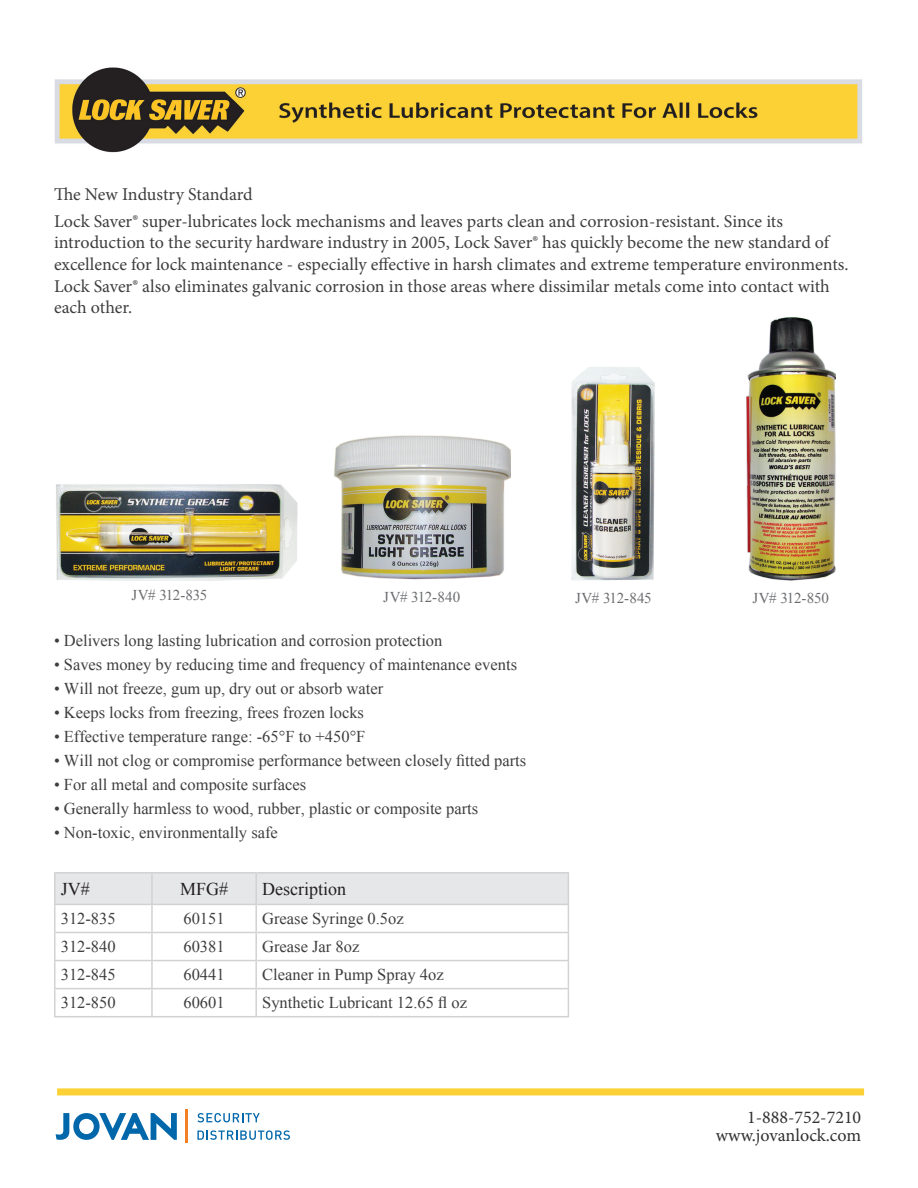
<style>
.page{position:relative;width:918px;height:1188px;background:#fff}
.page>*{position:absolute;margin:0;border:0;box-sizing:border-box;transform-origin:0 0}
.t1{font:18px/21.6px "Minion Pro";color:#3e3e3f}
.t2{font:18px "Minion Pro";color:#312f30}
.t3{font:18px "Times New Roman";color:#231f20}
.t4{font:16.5px "Times New Roman";color:#3e3e3f}
.Body_text{font:15px "Times New Roman";letter-spacing:-.02em;color:#6c6d70}
</style>
<div class="page">
<img style="left:56px;top:484px;width:241px;height:97px">
<img style="left:334px;top:435px;width:177px;height:145px">
<img style="left:571px;top:367px;width:84px;height:214px">
<img style="left:746px;top:318px;width:90px;height:263px">
<hr style="left:54px;top:872px;width:98px;height:2px;background:#d1d2d4">
<hr style="left:54px;top:874px;width:2px;height:30px;background:#d1d2d4">
<hr style="left:152px;top:872px;width:104px;height:2px;background:#d1d2d4">
<hr style="left:256px;top:872px;width:313px;height:2px;background:#d1d2d4">
<hr style="left:54px;top:904px;width:98px;height:1px;background:#d1d2d4">
<hr style="left:54px;top:905px;width:2px;height:27px;background:#d1d2d4">
<hr style="left:54px;top:933px;width:2px;height:27px;background:#d1d2d4">
<hr style="left:54px;top:961px;width:2px;height:27px;background:#d1d2d4">
<hr style="left:54px;top:989px;width:2px;height:27px;background:#d1d2d4">
<svg style="left:55px;top:874px;width:514px;height:142px"></svg>
<hr style="left:54px;top:932px;width:98px;height:1px;background:#d1d2d4">
<hr style="left:54px;top:960px;width:98px;height:1px;background:#d1d2d4">
<hr style="left:54px;top:988px;width:98px;height:1px;background:#d1d2d4">
<hr style="left:54px;top:1016px;width:98px;height:1px;background:#d1d2d4">
<hr style="left:152px;top:932px;width:104px;height:1px;background:#d1d2d4">
<hr style="left:256px;top:932px;width:313px;height:1px;background:#d1d2d4">
<hr style="left:152px;top:960px;width:104px;height:1px;background:#d1d2d4">
<hr style="left:256px;top:960px;width:313px;height:1px;background:#d1d2d4">
<hr style="left:152px;top:988px;width:104px;height:1px;background:#d1d2d4">
<hr style="left:256px;top:988px;width:313px;height:1px;background:#d1d2d4">
<hr style="left:152px;top:1016px;width:104px;height:1px;background:#d1d2d4">
<hr style="left:256px;top:1016px;width:313px;height:1px;background:#d1d2d4">
<img style="left:55px;top:67px;width:807px;height:86px">
<svg style="left:197px;top:1113px;width:63px;height:9px"></svg>
<svg style="left:197px;top:1130px;width:93px;height:10px"></svg>
<hr style="left:186px;top:1110px;width:2px;height:33px;background:#f48026">
<svg style="left:56px;top:1113px;width:121px;height:27px"></svg>
<div style="left:54px;top:1085px;width:813px;height:13px;background:#fbd136;border:3px solid #fff"></div>
<p class="t1" style="left:54px;top:183px;width:200px">The New Industry Standard</p>
<p class="t1" style="left:54px;top:210px;width:796px">Lock Saver® super-lubricates lock mechanisms and leaves parts clean and corrosion-resistant. Since its introduction to the security hardware industry in 2005, Lock Saver® has quickly become the new standard of excellence for lock maintenance - especially effective in harsh climates and extreme temperature environments.<br>Lock Saver® also eliminates galvanic corrosion in those areas where dissimilar metals come into contact with each other.</p>
<p class="Body_text" style="left:131px;top:585px;width:77px">JV# 312-835</p>
<p class="Body_text" style="left:383px;top:586px;width:78px">JV# 312-840</p>
<p class="Body_text" style="left:575px;top:588px;width:78px">JV# 312-845</p>
<p class="Body_text" style="left:753px;top:588px;width:78px">JV# 312-850</p>
<p class="t4" style="left:54px;top:629px;width:390px">• Delivers long lasting lubrication and corrosion protection</p>
<p class="t4" style="left:54px;top:653px;width:465px">• Saves money by reducing time and frequency of maintenance events</p>
<p class="t4" style="left:54px;top:677px;width:331px">• Will not freeze, gum up, dry out or absorb water</p>
<p class="t4" style="left:54px;top:701px;width:312px">• Keeps locks from freezing, frees frozen locks</p>
<p class="t4" style="left:54px;top:725px;width:313px">• Effective temperature range: -65°F to +450°F</p>
<p class="t4" style="left:54px;top:749px;width:474px">• Will not clog or compromise performance between closely fitted parts</p>
<p class="t4" style="left:54px;top:773px;width:254px">• For all metal and composite surfaces</p>
<p class="t4" style="left:54px;top:797px;width:426px">• Generally harmless to wood, rubber, plastic or composite parts</p>
<p class="t4" style="left:54px;top:821px;width:225px">• Non-toxic, environmentally safe</p>
<p class="t3" style="left:61px;top:876px;width:30px">JV#</p>
<p class="t3" style="left:180px;top:876px;width:50px">MFG#</p>
<p class="t3" style="left:262px;top:876px;width:85px">Description</p>
<p class="t4" style="left:61px;top:907px;width:56px">312-835</p>
<p class="t4" style="left:183px;top:907px;width:43px">60151</p>
<p class="t4" style="left:262px;top:907px;width:143px">Grease Syringe 0.5oz</p>
<p class="t4" style="left:61px;top:935px;width:56px">312-840</p>
<p class="t4" style="left:183px;top:935px;width:43px">60381</p>
<p class="t4" style="left:262px;top:935px;width:99px">Grease Jar 8oz</p>
<p class="t4" style="left:61px;top:963px;width:56px">312-845</p>
<p class="t4" style="left:183px;top:963px;width:43px">60441</p>
<p class="t4" style="left:262px;top:963px;width:183px">Cleaner in Pump Spray 4oz</p>
<p class="t4" style="left:61px;top:991px;width:56px">312-850</p>
<p class="t4" style="left:183px;top:991px;width:43px">60601</p>
<p class="t4" style="left:262px;top:991px;width:206px">Synthetic Lubricant 12.65 fl oz</p>
<p class="t2" style="left:747px;top:1105px;width:116px">1-888-752-7210</p>
<p class="t2" style="left:716px;top:1123px;width:147px">www.jovanlock.com</p>
</div>
